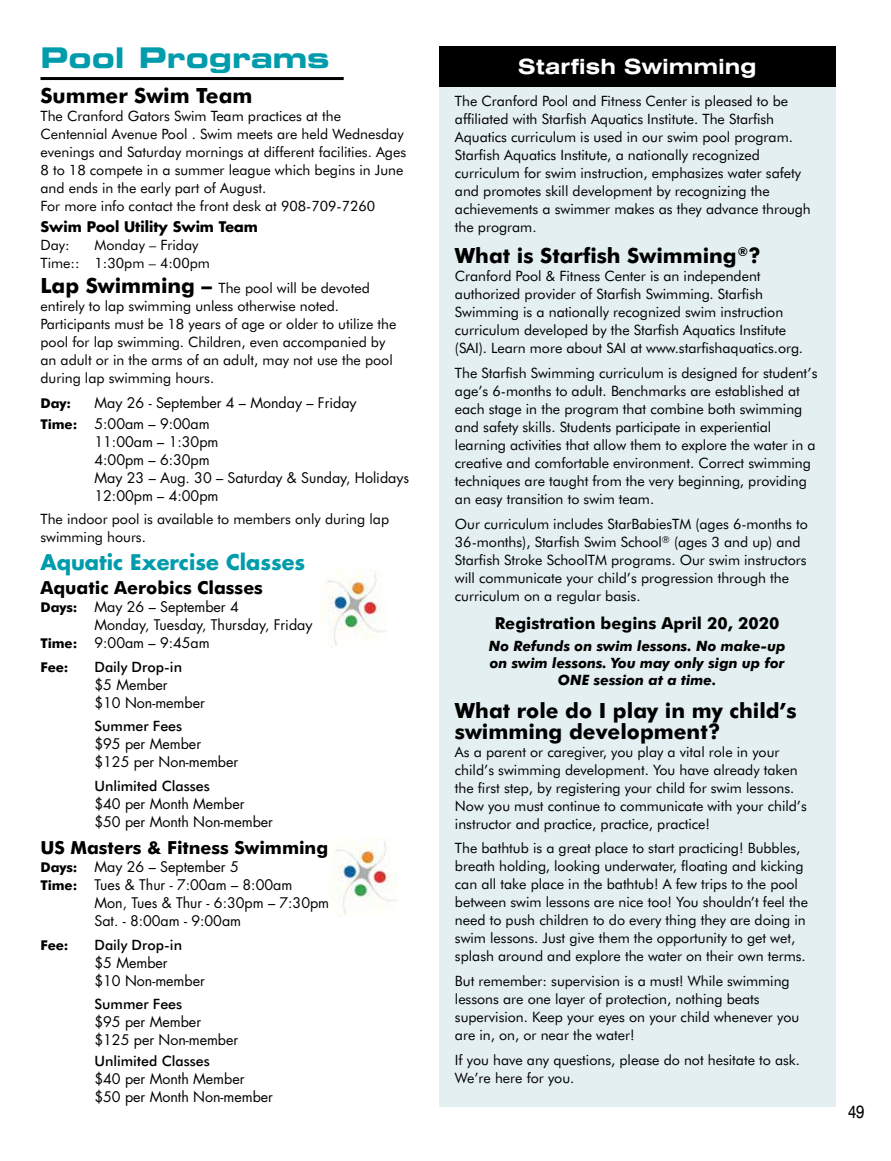
<style>
.page{position:relative;width:891px;height:1161px;background:#fff}
.page>*{position:absolute;margin:0;border:0;box-sizing:border-box;transform-origin:0 0}
.t1{font:28.5px "Eurostile Bold Extended Two";color:#009cac}
.t2{font:700 21px/21px "Futura BT";color:#000}
.t3{font:700 21px "Futura";color:#009cac}
.t4{font:700 expanded 21px "Swiss 721 BT";color:#fff}
.t5{font:700 18px "Futura BT";color:#000}
.t6{font:18px "Swiss 721 BT";color:#000;scale:.83 1}
.t7{font:700 16.5px "Futura BT";color:#000}
.t8{font:14.25px/18px "Futura BT";color:#000}
.t9{font:14.25px/18px "Futura";color:#000}
.t10{font:italic 700 14.25px/17.2px "Futura BT";color:#000;text-align:center}
.t11{font:500 14.25px "Futura BT";color:#000}
.t12{font:700 14.25px "Futura";color:#000}
.t13{font:700 13.5px "Futura BT";letter-spacing:-.01em;color:#000}
.s1{font-weight:700;font-size:21px}
.s2{font-family:"Futura BT";font-weight:700;font-size:13.5px}
</style>
<div class="page">
<div style="left:439px;top:85px;width:397px;height:1022px;background:#e3eff1"></div>
<hr style="left:40px;top:77px;width:304px;height:3px;background:#000">
<img style="left:320px;top:570px;width:66px;height:77px">
<img style="left:330px;top:839px;width:66px;height:77px">
<div style="left:439px;top:46px;width:397px;height:40px;background:#000"></div>
<h1 class="t1" style="left:40px;top:38px;width:291px">Pool Programs</h1>
<h2 class="t2" style="left:40px;top:85px;width:213px">Summer Swim Team</h2>
<p class="t8" style="left:40px;top:107px;width:367px">The Cranford Gators Swim Team practices at the Centennial Avenue Pool . Swim meets are held Wednesday evenings and Saturday mornings at different facilities. Ages 8 to 18 compete in a summer league which begins in June and ends in the early part of August.<br>For more info contact the front desk at 908-709-7260</p>
<p class="t12" style="left:40px;top:217px;width:219px">Swim Pool Utility Swim Team</p>
<p class="t8" style="left:40px;top:236px;width:31px">Day:</p>
<p class="t8" style="left:40px;top:236px;width:171px;text-indent:54px">Monday – Friday<br>Time:: 1:30pm – 4:00pm</p>
<p class="t8" style="left:40px;top:279px;width:357px"><span class="s1">Lap Swimming –</span> The pool will be devoted entirely to lap swimming unless otherwise noted.<br>Participants must be 18 years of age or older to utilize the pool for lap swimming. Children, even accompanied by an adult or in the arms of an adult, may not use the pool during lap swimming hours.</p>
<p class="t13" style="left:40px;top:395px;width:32px">Day:</p>
<p class="t9" style="left:40px;top:392px;width:318px;line-height:21.3px;text-indent:54px">May 26 - September 4 – Monday – Friday<br><span class="s2">Time:</span> 5:00am – 9:00am</p>
<p class="t9" style="left:94px;top:433px;width:316px">11:00am – 1:30pm<br>4:00pm – 6:30pm<br>May 23 – Aug. 30 – Saturday &amp; Sunday, Holidays<br>12:00pm – 4:00pm</p>
<p class="t8" style="left:40px;top:510px;width:350px">The indoor pool is available to members only during lap swimming hours.</p>
<h2 class="t3" style="left:40px;top:548px;width:266px">Aquatic Exercise Classes</h2>
<p class="t5" style="left:40px;top:577px;width:224px">Aquatic Aerobics Classes</p>
<p class="t9" style="left:40px;top:598px;width:200px"><span class="s2">Days:</span> May 26 – September 4</p>
<p class="t9" style="left:94px;top:616px;width:219px">Monday, Tuesday, Thursday, Friday</p>
<p class="t9" style="left:40px;top:634px;width:171px"><span class="s2">Time:</span> 9:00am – 9:45am</p>
<p class="t13" style="left:40px;top:659px;width:30px">Fee:</p>
<p class="t11" style="left:94px;top:658px;width:89px">Daily Drop-in</p>
<p class="t9" style="left:94px;top:675px;width:112px">$5 Member<br>$10 Non-member</p>
<p class="t11" style="left:94px;top:717px;width:89px">Summer Fees</p>
<p class="t9" style="left:94px;top:735px;width:145px">$95 per Member $125 per Non-member</p>
<p class="t11" style="left:94px;top:777px;width:117px">Unlimited Classes</p>
<p class="t9" style="left:94px;top:794px;width:180px">$40 per Month Member $50 per Month Non-member</p>
<p class="t5" style="left:40px;top:837px;width:289px">US Masters &amp; Fitness Swimming</p>
<p class="t9" style="left:40px;top:858px;width:200px"><span class="s2">Days:</span> May 26 – September 5</p>
<p class="t9" style="left:40px;top:876px;width:253px"><span class="s2">Time:</span> Tues &amp; Thur - 7:00am – 8:00am</p>
<p class="t9" style="left:94px;top:894px;width:236px">Mon, Tues &amp; Thur - 6:30pm – 7:30pm</p>
<p class="t9" style="left:94px;top:912px;width:148px">Sat. - 8:00am - 9:00am</p>
<p class="t13" style="left:40px;top:937px;width:30px">Fee:</p>
<p class="t11" style="left:94px;top:936px;width:89px">Daily Drop-in</p>
<p class="t9" style="left:94px;top:953px;width:112px">$5 Member<br>$10 Non-member</p>
<p class="t11" style="left:94px;top:995px;width:89px">Summer Fees</p>
<p class="t9" style="left:94px;top:1013px;width:145px">$95 per Member $125 per Non-member</p>
<p class="t11" style="left:94px;top:1053px;width:117px">Unlimited Classes</p>
<p class="t9" style="left:94px;top:1070px;width:180px">$40 per Month Member $50 per Month Non-member</p>
<h2 class="t4" style="left:518px;top:54px;width:240px">Starfish Swimming</h2>
<p class="t8" style="left:455px;top:92px;width:357px">The Cranford Pool and Fitness Center is pleased to be affiliated with Starfish Aquatics Institute. The Starfish Aquatics curriculum is used in our swim pool program.<br>Starfish Aquatics Institute, a nationally recognized curriculum for swim instruction, emphasizes water safety and promotes skill development by recognizing the achievements a swimmer makes as they advance through the program.</p>
<h2 class="t2" style="left:455px;top:245px;width:308px">What is Starfish Swimming<sup>®</sup>?</h2>
<p class="t8" style="left:455px;top:267px;width:350px">Cranford Pool &amp; Fitness Center is an independent authorized provider of Starfish Swimming. Starfish Swimming is a nationally recognized swim instruction curriculum developed by the Starfish Aquatics Institute (SAI). Learn more about SAI at www.starfishaquatics.org.</p>
<p class="t8" style="left:455px;top:364px;width:364px">The Starfish Swimming curriculum is designed for student’s age’s 6-months to adult. Benchmarks are established at each stage in the program that combine both swimming and safety skills. Students participate in experiential learning activities that allow them to explore the water in a creative and comfortable environment. Correct swimming techniques are taught from the very beginning, providing an easy transition to swim team.</p>
<p class="t8" style="left:455px;top:515px;width:354px">Our curriculum includes StarBabiesTM (ages 6-months to 36-months), Starfish Swim School<sup>®</sup> (ages 3 and up) and Starfish Stroke SchoolTM programs. Our swim instructors will communicate your child’s progression through the curriculum on a regular basis.</p>
<p class="t7" style="left:495px;top:613px;width:286px">Registration begins April 20, 2020</p>
<p class="t10" style="left:489px;top:637px;width:298px">No Refunds on swim lessons. No make-up on swim lessons. You may only sign up for<br>ONE session at a time.</p>
<h2 class="t2" style="left:455px;top:699px;width:343px">What role do I play in my child’s swimming development?</h2>
<p class="t8" style="left:455px;top:742px;width:353px">As a parent or caregiver, you play a vital role in your child’s swimming development. You have already taken the first step, by registering your child for swim lessons.<br>Now you must continue to communicate with your child’s instructor and practice, practice, practice!</p>
<p class="t8" style="left:455px;top:839px;width:355px">The bathtub is a great place to start practicing! Bubbles, breath holding, looking underwater, floating and kicking can all take place in the bathtub! A few trips to the pool between swim lessons are nice too! You shouldn’t feel the need to push children to do every thing they are doing in swim lessons. Just give them the opportunity to get wet, splash around and explore the water on their own terms.</p>
<p class="t8" style="left:455px;top:972px;width:346px">But remember: supervision is a must! While swimming lessons are one layer of protection, nothing beats supervision. Keep your eyes on your child whenever you are in, on, or near the water!</p>
<p class="t8" style="left:455px;top:1051px;width:347px">If you have any questions, please do not hesitate to ask.<br>We’re here for you.</p>
<p class="t6" style="left:848px;top:1100px;width:21px">49</p>
</div>
